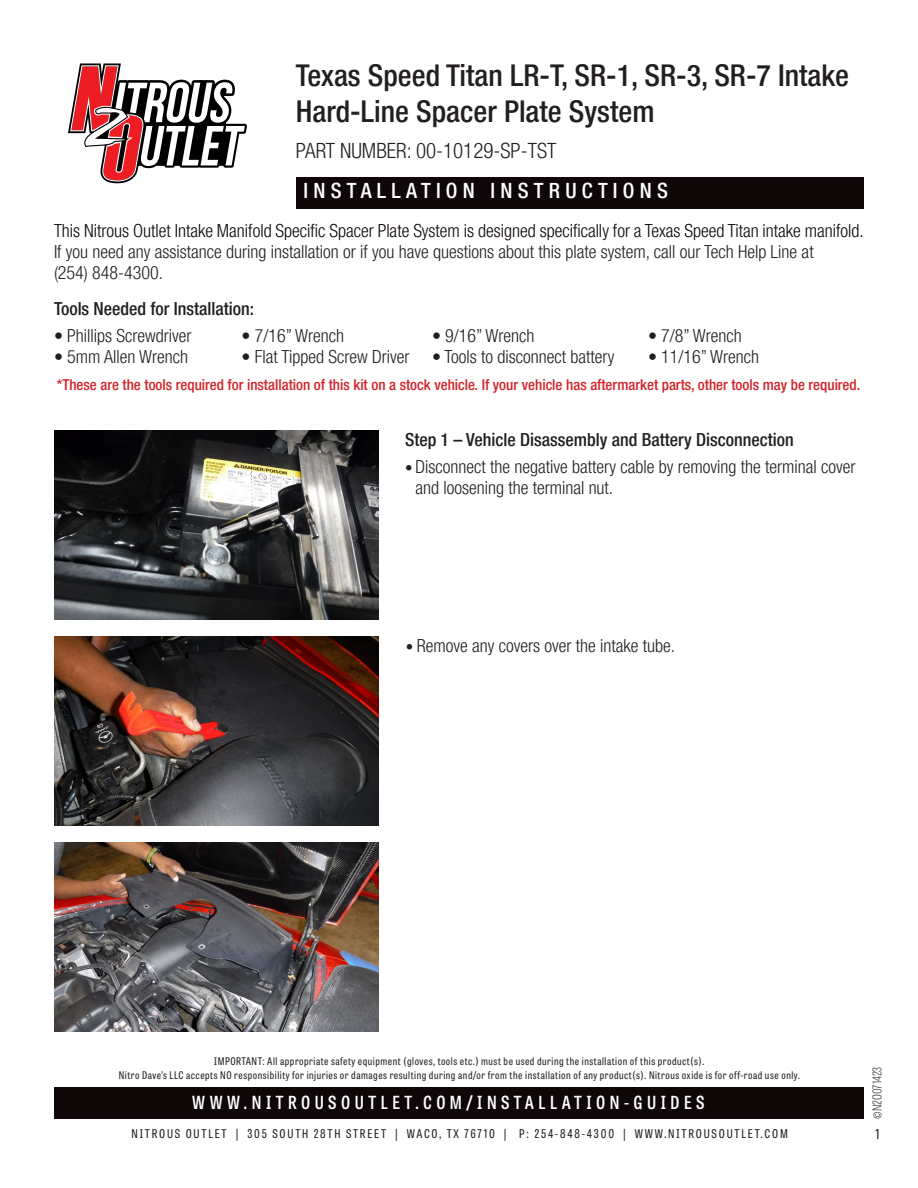
<style>
.page{position:relative;width:918px;height:1188px;background:#fff}
.page>*{position:absolute;margin:0;border:0;box-sizing:border-box;transform-origin:0 0}
.t1{font:500 condensed 30px/36px "Helvetica Neue LT Pro";color:#231f20}
.t2{font:300 condensed 21px "Helvetica Neue LT Pro";color:#231f20}
.t3{font:500 condensed 21px "Helvetica Neue LT Pro";letter-spacing:.25em;color:#fff}
.t4{font:300 condensed 18px/21.6px "Helvetica Neue LT Pro";color:#231f20}
.t5{font:300 condensed 18px/21px "Helvetica Neue LT Pro";color:#0e0607}
.t6{font:500 condensed 18px "Helvetica Neue LT Pro";color:#231f20}
.t7{font:600 18px "Tablet Gothic Condensed";letter-spacing:.25em;color:#fff}
.t8{font:500 condensed 15px "Helvetica Neue LT Pro";color:#d1232a}
.t9{font:13.5px "Tablet Gothic Condensed";color:#231f20}
.t10{font:12px "Tablet Gothic Condensed";letter-spacing:.15em;color:#231f20}
.t11{font:100 12px "Tablet Gothic Condensed";color:#231f20}
.t12{font:10.5px/13.5px "Tablet Gothic Condensed";letter-spacing:.05em;color:#231f20;text-align:center}
.s1{color:#231f20}
.s2{font-size:15px}
</style>
<div class="page">
<svg style="left:68px;top:63px;width:179px;height:120px"></svg>
<div style="left:296px;top:177px;width:567px;height:32px;background:#0e0607"></div>
<div style="left:54px;top:1087px;width:810px;height:32px;background:#0e0607"></div>
<img style="left:55px;top:637px;width:324px;height:189px">
<img style="left:55px;top:843px;width:324px;height:189px">
<img style="left:55px;top:431px;width:324px;height:189px">
<h1 class="t1" style="left:296px;top:57px;width:555px">Texas Speed Titan LR-T, SR-1, SR-3, SR-7 Intake<br>Hard-Line Spacer Plate System</h1>
<p class="t2" style="left:296px;top:139px;width:262px">PART NUMBER: 00-10129-SP-TST</p>
<p class="t3" style="left:304px;top:178px;width:366px">INSTALLATION INSTRUCTIONS</p>
<p class="t5" style="left:54px;top:220px;width:811px">This Nitrous Outlet Intake Manifold Specific Spacer Plate System is designed specifically for a Texas Speed Titan intake manifold.<br><span class="s1">If you need any assistance during installation or if you have questions about this plate system, call our Tech Help Line at</span></p>
<p class="t4" style="left:54px;top:262px;width:111px">(254) 848-4300.</p>
<p class="t6" style="left:54px;top:298px;width:202px">Tools Needed for Installation:</p>
<p class="t4" style="left:54px;top:325px;width:139px">• Phillips Screwdriver</p>
<p class="t4" style="left:242px;top:325px;width:104px">• 7/16” Wrench</p>
<p class="t4" style="left:432px;top:325px;width:104px">• 9/16” Wrench</p>
<p class="t4" style="left:648px;top:325px;width:95px">• 7/8” Wrench</p>
<p class="t4" style="left:54px;top:346px;width:136px">• 5mm Allen Wrench</p>
<p class="t4" style="left:242px;top:346px;width:169px">• Flat Tipped Screw Driver</p>
<p class="t4" style="left:432px;top:346px;width:184px">• Tools to disconnect battery</p>
<p class="t4" style="left:648px;top:346px;width:113px">• 11/16” Wrench</p>
<p class="t8" style="left:57px;top:376px;width:805px">*These are the tools required for installation of this kit on a stock vehicle. If your vehicle has aftermarket parts, other tools may be required.</p>
<p class="t6" style="left:405px;top:428px;width:390px">Step 1 – Vehicle Disassembly and Battery Disconnection</p>
<p class="t4" style="left:415px;top:455px;width:441px;text-indent:-10px"><span class="s2">•</span> Disconnect the negative battery cable by removing the terminal cover and loosening the terminal nut.</p>
<p class="t4" style="left:406px;top:634px;width:271px"><span class="s2">•</span> Remove any covers over the intake tube.</p>
<p class="t12" style="left:119px;top:1054px;width:683px">IMPORTANT: All appropriate safety equipment (gloves, tools etc.) must be used during the installation of this product(s).<br>Nitro Dave’s LLC accepts NO responsibility for injuries or damages resulting during and/or from the installation of any product(s). Nitrous oxide is for off-road use only.</p>
<p class="t7" style="left:192px;top:1090px;width:514px">WWW.NITROUSOUTLET.COM/INSTALLATION-GUIDES</p>
<p class="t10" style="left:132px;top:1125px;width:658px">NITROUS OUTLET | 305 SOUTH 28TH STREET | WACO, TX 76710 | P: 254-848-4300 | WWW.NITROUSOUTLET.COM</p>
<p class="t11" style="left:869px;top:1119px;width:54px;rotate:-90deg">©N2O071423</p>
<p class="t9" style="left:876px;top:1125px;width:6px">1</p>
</div>
